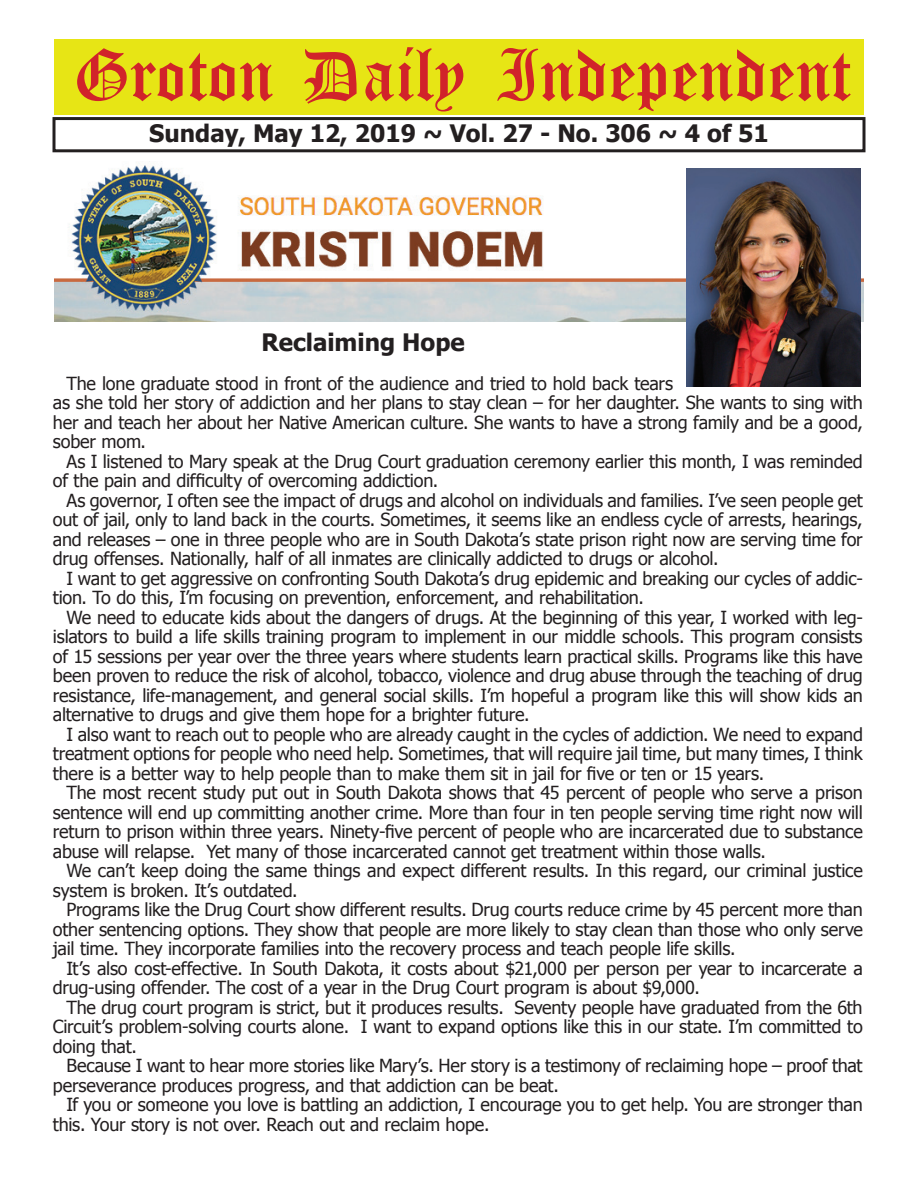
<style>
.page{position:relative;width:918px;height:1188px;background:#fff}
.page>*{position:absolute;margin:0;border:0;box-sizing:border-box;transform-origin:0 0}
.t1{font:54px "Old English Five";color:#d1232a}
.t2{font:700 24px "Tahoma";color:#231f20}
.t3{font:18px/19.5px "Tahoma";letter-spacing:-.01em;color:#231f20}
</style>
<div class="page">
<div style="left:52px;top:117px;width:814px;height:35px;border:3px solid #231f20"></div>
<div style="left:54px;top:40px;width:810px;height:75px;background:#e7e515"></div>
<img style="left:54px;top:165px;width:810px;height:156px">
<img style="left:687px;top:168px;width:174px;height:218px">
<h1 class="t1" style="left:73px;top:50px;width:779px">Groton Daily Independent</h1>
<h2 class="t2" style="left:149px;top:116px;width:621px">Sunday, May 12, 2019 ~ Vol. 27 - No. 306 ~ 4 of 51</h2>
<h2 class="t2" style="left:261px;top:325px;width:205px">Reclaiming Hope</h2>
<p class="t3" style="left:53px;top:373px;width:811px;text-indent:14px">The lone graduate stood in front of the audience and tried to hold back tears<br>as she told her story of addiction and her plans to stay clean – for her daughter. She wants to sing with her and teach her about her Native American culture. She wants to have a strong family and be a good, sober mom.</p>
<p class="t3" style="left:53px;top:451px;width:811px;text-indent:14px">As I listened to Mary speak at the Drug Court graduation ceremony earlier this month, I was reminded of the pain and difficulty of overcoming addiction.</p>
<p class="t3" style="left:53px;top:490px;width:811px;text-align:justify;text-indent:14px">As governor, I often see the impact of drugs and alcohol on individuals and families. I’ve seen people get out of jail, only to land back in the courts. Sometimes, it seems like an endless cycle of arrests, hearings, and releases – one in three people who are in South Dakota’s state prison right now are serving time for drug offenses. Nationally, half of all inmates are clinically addicted to drugs or alcohol.</p>
<p class="t3" style="left:53px;top:568px;width:812px;text-indent:14px">I want to get aggressive on confronting South Dakota’s drug epidemic and breaking our cycles of addic&shy;tion. To do this, I’m focusing on prevention, enforcement, and rehabilitation.</p>
<p class="t3" style="left:53px;top:607px;width:812px;text-align:justify;text-indent:14px">We need to educate kids about the dangers of drugs. At the beginning of this year, I worked with leg&shy;islators to build a life skills training program to implement in our middle schools. This program consists of 15 sessions per year over the three years where students learn practical skills. Programs like this have been proven to reduce the risk of alcohol, tobacco, violence and drug abuse through the teaching of drug resistance, life-management, and general social skills. I’m hopeful a program like this will show kids an alternative to drugs and give them hope for a brighter future.</p>
<p class="t3" style="left:53px;top:724px;width:812px;text-align:justify;text-indent:14px">I also want to reach out to people who are already caught in the cycles of addiction. We need to expand treatment options for people who need help. Sometimes, that will require jail time, but many times, I think there is a better way to help people than to make them sit in jail for five or ten or 15 years.</p>
<p class="t3" style="left:53px;top:782px;width:812px;text-align:justify;text-indent:14px">The most recent study put out in South Dakota shows that 45 percent of people who serve a prison sentence will end up committing another crime. More than four in ten people serving time right now will return to prison within three years. Ninety-five percent of people who are incarcerated due to substance abuse will relapse. Yet many of those incarcerated cannot get treatment within those walls.</p>
<p class="t3" style="left:53px;top:860px;width:812px;text-indent:14px">We can’t keep doing the same things and expect different results. In this regard, our criminal justice system is broken. It’s outdated.</p>
<p class="t3" style="left:53px;top:899px;width:812px;text-align:justify;text-indent:14px">Programs like the Drug Court show different results. Drug courts reduce crime by 45 percent more than other sentencing options. They show that people are more likely to stay clean than those who only serve jail time. They incorporate families into the recovery process and teach people life skills.</p>
<p class="t3" style="left:53px;top:958px;width:811px;text-indent:14px">It’s also cost-effective. In South Dakota, it costs about $21,000 per person per year to incarcerate a drug-using offender. The cost of a year in the Drug Court program is about $9,000.</p>
<p class="t3" style="left:53px;top:997px;width:811px;text-align:justify;text-indent:14px">The drug court program is strict, but it produces results. Seventy people have graduated from the 6th Circuit’s problem-solving courts alone. I want to expand options like this in our state. I’m committed to doing that.</p>
<p class="t3" style="left:53px;top:1055px;width:811px;text-indent:14px">Because I want to hear more stories like Mary’s. Her story is a testimony of reclaiming hope – proof that perseverance produces progress, and that addiction can be beat.</p>
<p class="t3" style="left:53px;top:1094px;width:811px;text-indent:14px">If you or someone you love is battling an addiction, I encourage you to get help. You are stronger than this. Your story is not over. Reach out and reclaim hope.</p>
</div>
